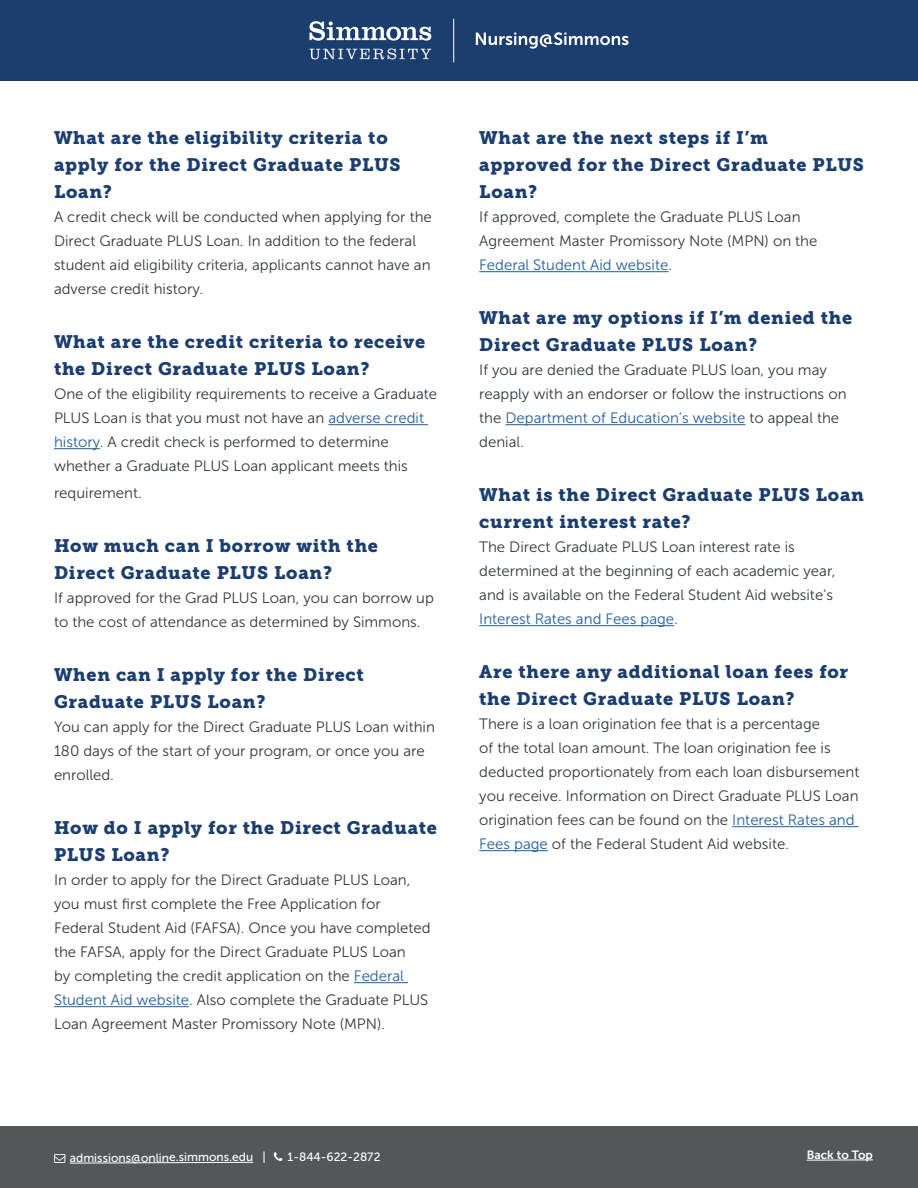
<style>
.page{position:relative;width:918px;height:1188px;background:#fff}
.page>*{position:absolute;margin:0;border:0;box-sizing:border-box;transform-origin:0 0}
.t1{font:18px/27px "Museo Slab 900";letter-spacing:.04em;color:#1b3e6f}
.t2{font:15px/24px "Museo Sans 300";color:#34383c}
.t3{font:12px "Museo Sans 500";letter-spacing:-.005em;color:#fff}
.t4{font:12px "Museo Sans 700";letter-spacing:-.005em;color:#fff}
.s1{color:#215e9e}
</style>
<div class="page">
<div style="left:0;top:1127px;width:918px;height:61px;background:#54565a"></div>
<hr style="left:807px;top:1160px;width:66px;height:1px;background:#fff">
<svg style="left:274px;top:1152px;width:9px;height:9px"></svg>
<svg style="left:54px;top:1154px;width:200px;height:10px"></svg>
<hr style="left:328px;top:424px;width:100px;height:1px;background:#215e9e">
<hr style="left:54px;top:448px;width:46px;height:1px;background:#215e9e">
<hr style="left:354px;top:982px;width:54px;height:1px;background:#215e9e">
<hr style="left:54px;top:1006px;width:135px;height:1px;background:#215e9e">
<hr style="left:479px;top:271px;width:189px;height:1px;background:#215e9e">
<hr style="left:505px;top:424px;width:240px;height:1px;background:#215e9e">
<hr style="left:479px;top:625px;width:195px;height:1px;background:#215e9e">
<hr style="left:732px;top:826px;width:127px;height:1px;background:#215e9e">
<hr style="left:479px;top:850px;width:69px;height:1px;background:#215e9e">
<div style="left:0;top:0;width:918px;height:81px;background:#1b3e6f"></div>
<svg style="left:476px;top:32px;width:153px;height:17px"></svg>
<svg style="left:309px;top:48px;width:122px;height:11px"></svg>
<svg style="left:309px;top:21px;width:122px;height:20px"></svg>
<hr style="left:453px;top:19px;width:1px;height:43px;background:#fff">
<p class="t1" style="left:54px;top:125px;width:348px">What are the eligibility criteria to apply for the Direct Graduate PLUS<br>Loan?</p>
<p class="t2" style="left:54px;top:205px;width:379px">A credit check will be conducted when applying for the Direct Graduate PLUS Loan. In addition to the federal student aid eligibility criteria, applicants cannot have an adverse credit history.</p>
<p class="t1" style="left:54px;top:329px;width:373px">What are the credit criteria to receive the Direct Graduate PLUS Loan?</p>
<p class="t2" style="left:54px;top:382px;width:385px">One of the eligibility requirements to receive a Graduate PLUS Loan is that you must not have an <span class="s1">adverse credit history</span>. A credit check is performed to determine whether a Graduate PLUS Loan applicant meets this</p>
<p class="t2" style="left:54px;top:481px;width:89px">requirement.</p>
<p class="t1" style="left:54px;top:533px;width:326px">How much can I borrow with the<br>Direct Graduate PLUS Loan?</p>
<p class="t2" style="left:54px;top:586px;width:381px">If approved for the Grad PLUS Loan, you can borrow up to the cost of attendance as determined by Simmons.</p>
<p class="t1" style="left:54px;top:662px;width:311px">When can I apply for the Direct<br>Graduate PLUS Loan?</p>
<p class="t2" style="left:54px;top:715px;width:383px">You can apply for the Direct Graduate PLUS Loan within<br>180 days of the start of your program, or once you are enrolled.</p>
<p class="t1" style="left:54px;top:815px;width:385px">How do I apply for the Direct Graduate<br>PLUS Loan?</p>
<p class="t2" style="left:54px;top:868px;width:378px">In order to apply for the Direct Graduate PLUS Loan, you must first complete the Free Application for Federal Student Aid (FAFSA). Once you have completed the FAFSA, apply for the Direct Graduate PLUS Loan<br>by completing the credit application on the <span class="s1">Federal Student Aid website</span>. Also complete the Graduate PLUS Loan Agreement Master Promissory Note (MPN).</p>
<p class="t1" style="left:479px;top:125px;width:386px">What are the next steps if I’m approved for the Direct Graduate PLUS<br>Loan?</p>
<p class="t2" style="left:479px;top:205px;width:340px">If approved, complete the Graduate PLUS Loan<br>Agreement Master Promissory Note (MPN) on the<br><span class="s1">Federal Student Aid website</span>.</p>
<p class="t1" style="left:479px;top:305px;width:374px">What are my options if I’m denied the<br>Direct Graduate PLUS Loan?</p>
<p class="t2" style="left:479px;top:358px;width:369px">If you are denied the Graduate PLUS loan, you may reapply with an endorser or follow the instructions on the <span class="s1">Department of Education’s website</span> to appeal the denial.</p>
<p class="t1" style="left:479px;top:482px;width:386px">What is the Direct Graduate PLUS Loan current interest rate?</p>
<p class="t2" style="left:479px;top:535px;width:358px">The Direct Graduate PLUS Loan interest rate is determined at the beginning of each academic year, and is available on the Federal Student Aid website’s <span class="s1">Interest Rates and Fees page</span>.</p>
<p class="t1" style="left:479px;top:659px;width:370px">Are there any additional loan fees for the Direct Graduate PLUS Loan?</p>
<p class="t2" style="left:479px;top:712px;width:382px">There is a loan origination fee that is a percentage<br>of the total loan amount. The loan origination fee is deducted proportionately from each loan disbursement you receive. Information on Direct Graduate PLUS Loan origination fees can be found on the <span class="s1">Interest Rates and Fees page</span> of the Federal Student Aid website.</p>
<p class="t3" style="left:70px;top:1151px;width:198px">admissions@online.simmons.edu |</p>
<p class="t3" style="left:288px;top:1150px;width:95px">1-844-622-2872</p>
<p class="t4" style="left:807px;top:1148px;width:68px">Back to Top</p>
</div>
